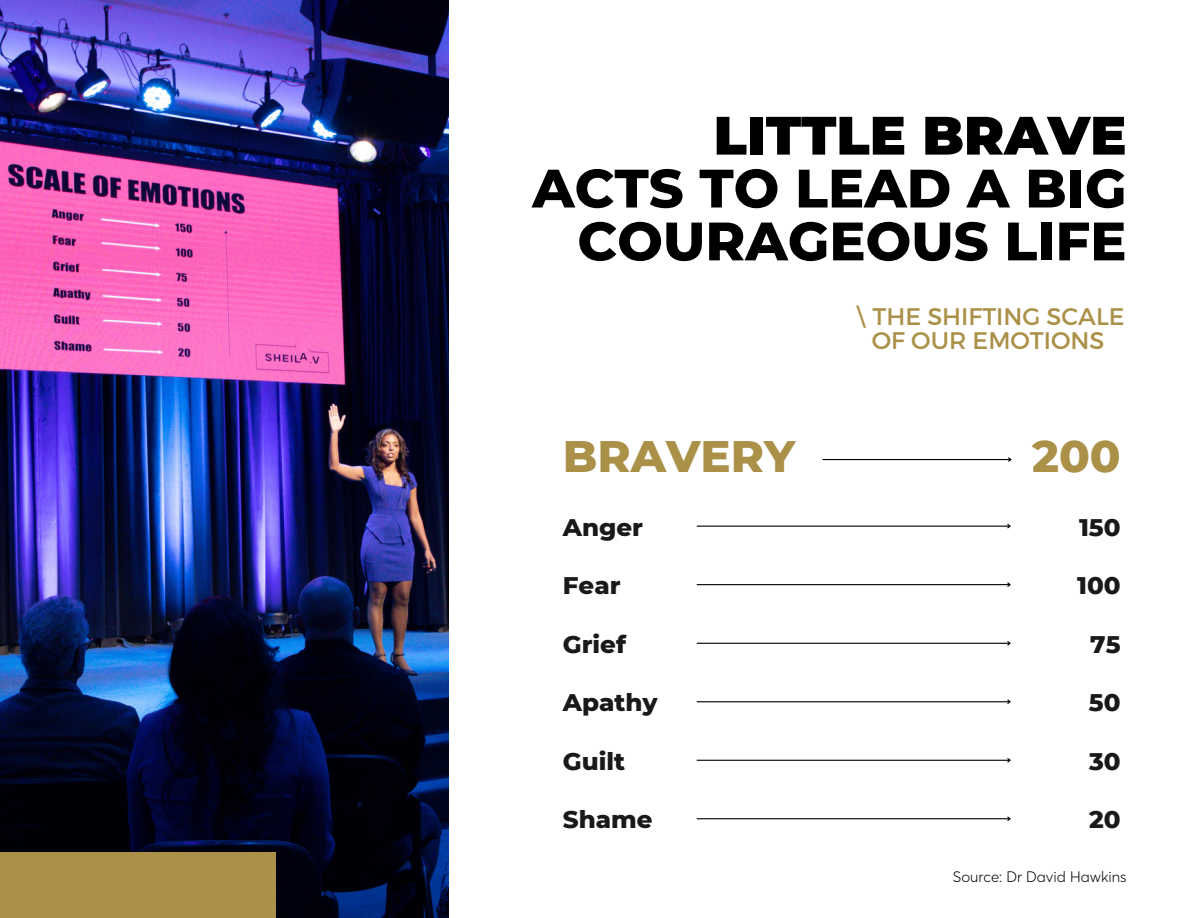
<style>
.page{position:relative;width:1188px;height:918px;background:#fff}
.page>*{position:absolute;margin:0;border:0;box-sizing:border-box;transform-origin:0 0}
.t1{font:800 54px/52.8px "Montserrat";color:#000;text-align:right}
.t2{font:900 54px "Montserrat";color:#000}
.t3{font:800 45px "Montserrat";color:#ab9048}
.t4{font:800 24.45px "Montserrat";color:#191919}
.t5{font:24px/23.7px "Montserrat";color:#ab9048;text-align:center}
.t6{font:300 15px "Averta";color:#000}
</style>
<div class="page">
<img style="left:0;top:0;width:449px;height:918px">
<hr style="left:822px;top:459px;width:189px;height:1px;background:#000">
<svg style="left:1007px;top:457px;width:5px;height:5px"></svg>
<hr style="left:697px;top:526px;width:313px;height:1px;background:#000">
<svg style="left:1006px;top:524px;width:5px;height:5px"></svg>
<hr style="left:697px;top:584px;width:313px;height:1px;background:#000">
<svg style="left:1006px;top:582px;width:5px;height:5px"></svg>
<hr style="left:697px;top:643px;width:313px;height:1px;background:#000">
<svg style="left:1006px;top:641px;width:5px;height:5px"></svg>
<hr style="left:697px;top:701px;width:313px;height:1px;background:#000">
<svg style="left:1006px;top:699px;width:5px;height:5px"></svg>
<hr style="left:697px;top:760px;width:313px;height:1px;background:#000">
<svg style="left:1006px;top:758px;width:5px;height:5px"></svg>
<hr style="left:697px;top:818px;width:313px;height:1px;background:#000">
<svg style="left:1006px;top:816px;width:5px;height:5px"></svg>
<div style="left:0;top:853px;width:276px;height:65px;background:#ab9048"></div>
<h1 class="t2" style="left:714px;top:102px;width:414px">LITTLE BRAVE</h1>
<h1 class="t1" style="left:532px;top:162px;width:596px">ACTS TO LEAD A BIG<br>COURAGEOUS LIFE</h1>
<h2 class="t3" style="left:563px;top:428px;width:234px">BRAVERY</h2>
<p class="t4" style="left:563px;top:512px;width:82px">Anger</p>
<p class="t4" style="left:563px;top:571px;width:59px">Fear</p>
<p class="t4" style="left:563px;top:629px;width:65px">Grief</p>
<p class="t4" style="left:563px;top:688px;width:96px">Apathy</p>
<p class="t4" style="left:563px;top:746px;width:64px">Guilt</p>
<p class="t4" style="left:563px;top:805px;width:91px">Shame</p>
<p class="t5" style="left:853px;top:304px;width:273px">\ THE SHIFTING SCALE<br>OF OUR EMOTIONS</p>
<h2 class="t3" style="left:1032px;top:428px;width:90px">200</h2>
<p class="t4" style="left:1079px;top:512px;width:43px">150</p>
<p class="t4" style="left:1077px;top:571px;width:45px">100</p>
<p class="t4" style="left:1090px;top:629px;width:32px">75</p>
<p class="t4" style="left:1089px;top:688px;width:33px">50</p>
<p class="t4" style="left:1089px;top:746px;width:33px">30</p>
<p class="t4" style="left:1089px;top:805px;width:33px">20</p>
<p class="t6" style="left:953px;top:868px;width:175px">Source: Dr David Hawkins</p>
</div>
